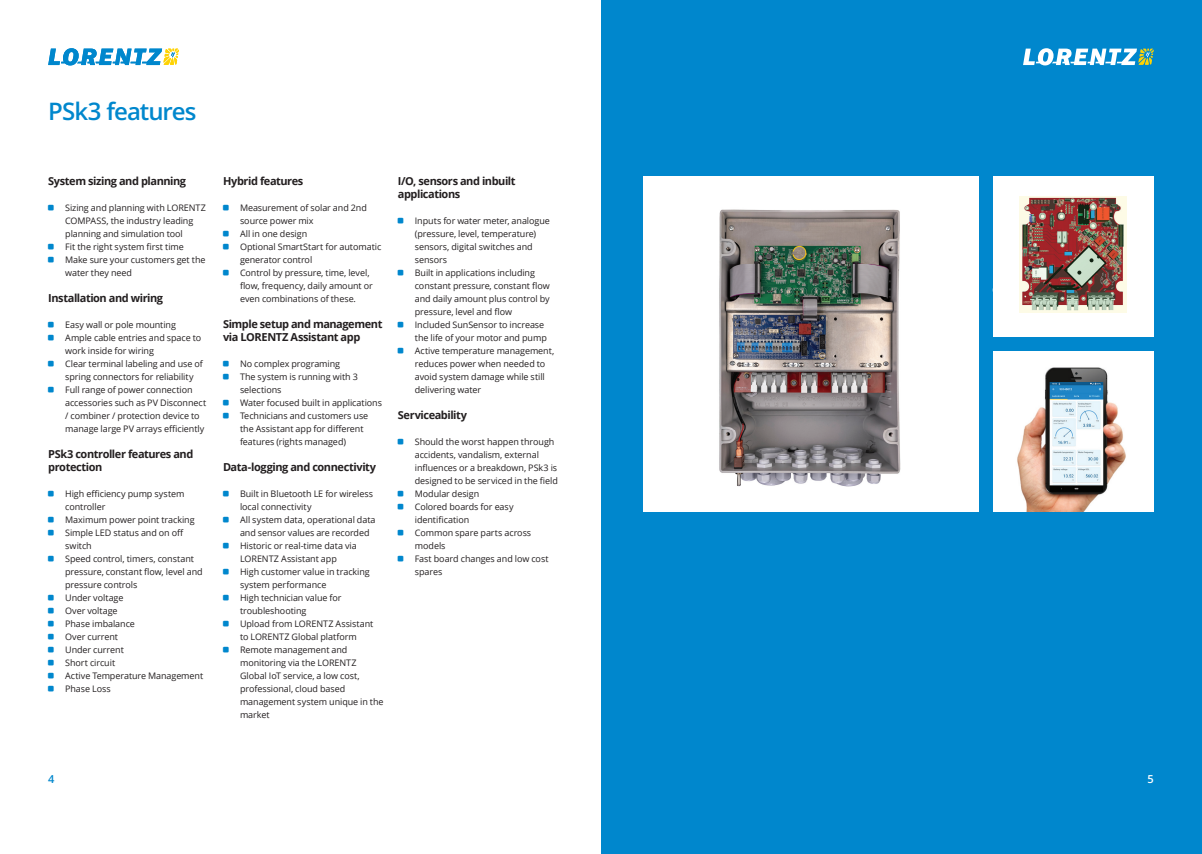
<style>
.page{position:relative;width:1202px;height:854px;background:#fff}
.page>*{position:absolute;margin:0;border:0;box-sizing:border-box;transform-origin:0 0}
.t1{font:600 24px "Open Sans";letter-spacing:-.04em;color:#0087cd}
.t2{font:700 11px/13px "Open Sans";letter-spacing:-.04em;color:#231f20}
.t3{font:600 11px "Open Sans";color:#0087cd}
.t4{font:600 11px "Open Sans";color:#fff}
.t5{font:9px/13px "Open Sans";letter-spacing:-.005em;color:#231f20}
</style>
<div class="page">
<div style="left:601px;top:0;width:601px;height:853px;background:#0087cd"></div>
<svg style="left:1023px;top:48px;width:131px;height:17px"></svg>
<div style="left:643px;top:176px;width:336px;height:335px;background:#fff"></div>
<img style="left:719px;top:209px;width:182px;height:278px">
<div style="left:993px;top:176px;width:160px;height:160px;background:#fff"></div>
<img style="left:1020px;top:197px;width:106px;height:115px">
<div style="left:993px;top:351px;width:160px;height:160px;background:#fff"></div>
<img style="left:1017px;top:367px;width:109px;height:144px">
<svg style="left:48px;top:48px;width:131px;height:17px"></svg>
<h1 class="t1" style="left:48px;top:95px;width:150px">PSk3 features</h1>
<p class="t2" style="left:48px;top:174px;width:139px">System sizing and planning</p>
<p class="t5" style="left:65px;top:201px;width:142px">Sizing and planning with LORENTZ<br>COMPASS, the industry leading planning and simulation tool<br>Fit the right system first time<br>Make sure your customers get the water they need</p>
<p class="t2" style="left:48px;top:291px;width:116px">Installation and wiring</p>
<p class="t5" style="left:65px;top:318px;width:143px">Easy wall or pole mounting<br>Ample cable entries and space to work inside for wiring<br>Clear terminal labeling and use of spring connectors for reliability<br>Full range of power connection accessories such as PV Disconnect / combiner / protection device to manage large PV arrays efficiently</p>
<p class="t2" style="left:48px;top:447px;width:147px">PSk3 controller features and protection</p>
<p class="t5" style="left:65px;top:487px;width:140px">High efficiency pump system controller<br>Maximum power point tracking<br>Simple LED status and on off switch<br>Speed control, timers, constant pressure, constant flow, level and pressure controls<br>Under voltage<br>Over voltage<br>Phase imbalance<br>Over current<br>Under current<br>Short circuit<br>Active Temperature Management<br>Phase Loss</p>
<p class="t2" style="left:223px;top:174px;width:82px">Hybrid features</p>
<p class="t5" style="left:240px;top:201px;width:143px">Measurement of solar and 2nd source power mix<br>All in one design<br>Optional SmartStart for automatic generator control<br>Control by pressure, time, level, flow, frequency, daily amount or even combinations of these.</p>
<p class="t2" style="left:223px;top:317px;width:161px">Simple setup and management via LORENTZ Assistant app</p>
<p class="t5" style="left:240px;top:357px;width:143px">No complex programing<br>The system is running with 3 selections<br>Water focused built in applications<br>Technicians and customers use the Assistant app for different features (rights managed)</p>
<p class="t2" style="left:223px;top:460px;width:155px">Data-logging and connectivity</p>
<p class="t5" style="left:240px;top:487px;width:145px">Built in Bluetooth LE for wireless local connectivity<br>All system data, operational data and sensor values are recorded<br>Historic or real-time data via<br>LORENTZ Assistant app<br>High customer value in tracking system performance<br>High technician value for troubleshooting<br>Upload from LORENTZ Assistant to LORENTZ Global platform<br>Remote management and monitoring via the LORENTZ<br>Global IoT service, a low cost, professional, cloud based management system unique in the market</p>
<p class="t2" style="left:398px;top:174px;width:119px">I/O, sensors and inbuilt applications</p>
<p class="t5" style="left:415px;top:214px;width:141px">Inputs for water meter, analogue (pressure, level, temperature) sensors, digital switches and sensors<br>Built in applications including constant pressure, constant flow and daily amount plus control by pressure, level and flow<br>Included SunSensor to increase the life of your motor and pump<br>Active temperature management, reduces power when needed to avoid system damage while still delivering water</p>
<p class="t2" style="left:398px;top:408px;width:71px">Serviceability</p>
<p class="t5" style="left:415px;top:435px;width:145px">Should the worst happen through accidents, vandalism, external influences or a breakdown, PSk3 is designed to be serviced in the field<br>Modular design<br>Colored boards for easy identification<br>Common spare parts across models<br>Fast board changes and low cost spares</p>
<p class="t3" style="left:48px;top:771px;width:8px">4</p>
<p class="t4" style="left:1147px;top:771px;width:8px">5</p>
</div>
